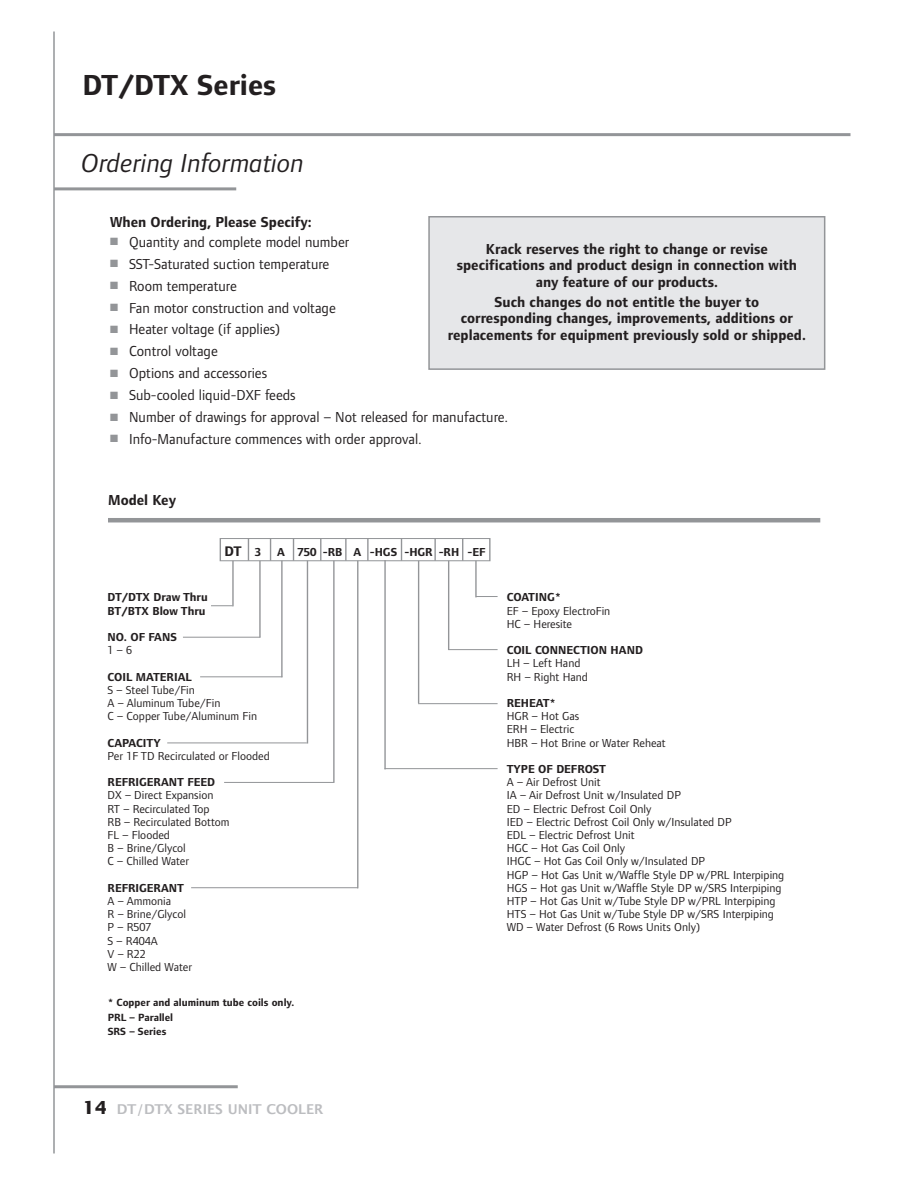
<style>
.page{position:relative;width:918px;height:1188px;background:#fff}
.page>*{position:absolute;margin:0;border:0;box-sizing:border-box;transform-origin:0 0}
.t1{font:700 30px "Foundry Form Sans";color:#231f20}
.t2{font:italic 27px "Foundry Form Sans";color:#231f20}
.t3{font:15px "Foundry Form Sans";color:#231f20}
.t4{font:700 15px/16.5px "Foundry Form Sans";color:#231f20;text-align:center}
.t5{font:700 14.4px "Foundry Form Sans";color:#231f20}
.t6{font:13.5px "Lucida San T Dem";color:#bcbdc0}
.t7{font:12px/13.2px "Foundry Form Sans";color:#231f20}
.t8{font:700 12px/13.2px "Foundry Form Sans";color:#231f20}
.t9{font:700 10.8px/14.4px "Foundry Form Sans";color:#231f20}
.s1{color:#939598}
.s2{font-size:12px}
.s3{font-family:"Lucida San T";font-weight:700;font-size:18px;color:#231f20}
</style>
<div class="page">
<hr style="left:54px;top:1085px;width:184px;height:3px;background:#939598">
<hr style="left:53px;top:32px;width:2px;height:1122px;background:#939598">
<hr style="left:54px;top:133px;width:796px;height:3px;background:#939598">
<hr style="left:54px;top:187px;width:182px;height:3px;background:#939598">
<hr style="left:108px;top:518px;width:712px;height:4px;background:#939598">
<div style="left:220px;top:538px;width:270px;height:23px;border:1px solid #939598"></div>
<svg style="left:248px;top:538px;width:1px;height:23px"></svg>
<svg style="left:270px;top:538px;width:1px;height:23px"></svg>
<svg style="left:293px;top:538px;width:1px;height:23px"></svg>
<svg style="left:320px;top:538px;width:1px;height:23px"></svg>
<svg style="left:345px;top:538px;width:1px;height:23px"></svg>
<svg style="left:367px;top:538px;width:1px;height:23px"></svg>
<svg style="left:401px;top:538px;width:1px;height:23px"></svg>
<svg style="left:435px;top:538px;width:1px;height:23px"></svg>
<svg style="left:462px;top:538px;width:1px;height:23px"></svg>
<svg style="left:211px;top:605px;width:21px;height:1px"></svg>
<hr style="left:232px;top:561px;width:2px;height:45px;background:#939598">
<hr style="left:183px;top:637px;width:77px;height:1px;background:#939598">
<hr style="left:259px;top:561px;width:2px;height:76px;background:#939598">
<hr style="left:200px;top:676px;width:82px;height:1px;background:#939598">
<hr style="left:281px;top:561px;width:1px;height:116px;background:#939598">
<hr style="left:167px;top:742px;width:140px;height:2px;background:#939598">
<hr style="left:307px;top:561px;width:1px;height:183px;background:#939598">
<hr style="left:224px;top:782px;width:110px;height:1px;background:#939598">
<hr style="left:333px;top:561px;width:1px;height:222px;background:#939598">
<hr style="left:191px;top:887px;width:167px;height:1px;background:#939598">
<hr style="left:357px;top:561px;width:1px;height:327px;background:#939598">
<hr style="left:384px;top:560px;width:2px;height:209px;background:#939598">
<hr style="left:418px;top:561px;width:1px;height:142px;background:#939598">
<svg style="left:477px;top:596px;width:21px;height:1px"></svg>
<hr style="left:448px;top:649px;width:50px;height:1px;background:#939598">
<hr style="left:418px;top:703px;width:80px;height:1px;background:#939598">
<hr style="left:385px;top:768px;width:113px;height:1px;background:#939598">
<hr style="left:448px;top:561px;width:1px;height:89px;background:#939598">
<hr style="left:475px;top:561px;width:2px;height:36px;background:#939598">
<div style="left:429px;top:217px;width:396px;height:152px;background:#e6e7e9"></div>
<div style="left:428px;top:216px;width:397px;height:154px;border:2px solid #939598"></div>
<h1 class="t1" style="left:82px;top:74px;width:195px">DT/DTX Series</h1>
<h2 class="t2" style="left:82px;top:147px;width:224px">Ordering Information</h2>
<p class="t4" style="left:110px;top:215px;width:203px">When Ordering, Please Specify:</p>
<p class="t3" style="left:110px;top:236px;width:240px"><span class="s1">■</span> Quantity and complete model number</p>
<p class="t3" style="left:110px;top:258px;width:221px"><span class="s1">■</span> SST-Saturated suction temperature</p>
<p class="t3" style="left:110px;top:280px;width:128px"><span class="s1">■</span> Room temperature</p>
<p class="t3" style="left:110px;top:302px;width:227px"><span class="s1">■</span> Fan motor construction and voltage</p>
<p class="t3" style="left:110px;top:324px;width:171px"><span class="s1">■</span> Heater voltage (if applies)</p>
<p class="t3" style="left:110px;top:346px;width:109px"><span class="s1">■</span> Control voltage</p>
<p class="t3" style="left:110px;top:368px;width:158px"><span class="s1">■</span> Options and accessories</p>
<p class="t3" style="left:110px;top:390px;width:187px"><span class="s1">■</span> Sub-cooled liquid-DXF feeds</p>
<p class="t3" style="left:110px;top:411px;width:400px"><span class="s1">■</span> Number of drawings for approval – Not released for manufacture.</p>
<p class="t3" style="left:110px;top:433px;width:313px"><span class="s1">■</span> Info-Manufacture commences with order approval.</p>
<p class="t4" style="left:457px;top:242px;width:342px">Krack reserves the right to change or revise specifications and product design in connection with any feature of our products.</p>
<p class="t4" style="left:448px;top:295px;width:360px">Such changes do not entitle the buyer to corresponding changes, improvements, additions or replacements for equipment previously sold or shipped.</p>
<p class="t4" style="left:108px;top:493px;width:70px">Model Key</p>
<p class="t5" style="left:225px;top:545px;width:38px">DT <span class="s2">3</span></p>
<p class="t8" style="left:277px;top:546px;width:210px">A 750 -RB A -HGS -HGR -RH -EF</p>
<p class="t8" style="left:108px;top:592px;width:102px">DT/DTX Draw Thru<br>BT/BTX Blow Thru</p>
<p class="t8" style="left:108px;top:631px;width:71px">NO. OF FANS</p>
<p class="t8" style="left:108px;top:671px;width:86px">COIL MATERIAL</p>
<p class="t7" style="left:126px;top:684px;width:133px">Steel Tube/Fin<br>Aluminum Tube/Fin<br>Copper Tube/Aluminum Fin</p>
<p class="t8" style="left:108px;top:737px;width:55px">CAPACITY</p>
<p class="t7" style="left:108px;top:750px;width:164px">Per 1F TD Recirculated or Flooded</p>
<p class="t8" style="left:108px;top:777px;width:109px">REFRIGERANT FEED</p>
<p class="t7" style="left:108px;top:790px;width:107px">DX – Direct Expansion</p>
<p class="t7" style="left:108px;top:803px;width:104px">RT – Recirculated Top</p>
<p class="t7" style="left:108px;top:816px;width:123px">RB – Recirculated Bottom</p>
<p class="t7" style="left:108px;top:829px;width:64px">FL – Flooded</p>
<p class="t7" style="left:127px;top:843px;width:61px">Brine/Glycol</p>
<p class="t7" style="left:127px;top:856px;width:64px">Chilled Water</p>
<p class="t8" style="left:108px;top:882px;width:78px">REFRIGERANT</p>
<p class="t7" style="left:127px;top:895px;width:46px">Ammonia</p>
<p class="t7" style="left:127px;top:909px;width:52px">Brine/Glyc</p>
<p class="t7" style="left:127px;top:922px;width:26px">R507</p>
<p class="t7" style="left:126px;top:935px;width:33px">R404A</p>
<p class="t7" style="left:127px;top:948px;width:20px">R22</p>
<p class="t7" style="left:108px;top:961px;width:86px">W Chilled Water</p>
<p class="t9" style="left:108px;top:997px;width:188px;text-indent:9px">Copper and aluminum tube coils only.<br>PRL – Parallel<br>SRS – Series</p>
<p class="t8" style="left:507px;top:592px;width:56px">COATING*</p>
<p class="t7" style="left:507px;top:605px;width:105px">EF – Epoxy ElectroFin<br>HC – Heresite</p>
<p class="t8" style="left:507px;top:645px;width:138px">COIL CONNECTION HAND</p>
<p class="t7" style="left:507px;top:658px;width:83px">LH – Left Hand<br>RH – Right Hand</p>
<p class="t8" style="left:507px;top:697px;width:51px">REHEAT*</p>
<p class="t7" style="left:507px;top:711px;width:161px">HGR – Hot Gas<br>ERH – Electric<br>HBR – Hot Brine or Water Reheat</p>
<p class="t8" style="left:507px;top:763px;width:101px">TYPE OF DEFROST</p>
<p class="t7" style="left:507px;top:777px;width:279px;text-indent:19px">Air Defrost Unit<br>IA – Air Defrost Unit w/Insulated DP<br>ED – Electric Defrost Coil Only<br>IED – Electric Defrost Coil Only w/Insulated DP<br>EDL – Electric Defrost Unit<br>HGC – Hot Gas Coil Only<br>IHGC – Hot Gas Coil Only w/Insulated DP<br>HGP – Hot Gas Unit w/Waffle Style DP w/PRL Interpiping HGS – Hot gas Unit w/Waffle Style DP w/SRS Interpiping HTP – Hot Gas Unit w/Tube Style DP w/PRL Interpiping HTS – Hot Gas Unit w/Tube Style DP w/SRS Interpiping WD – Water Defrost (6 Rows Units Only)</p>
<p class="t6" style="left:82px;top:1102px;width:243px"><span class="s3">14</span> DT/DTX SERIES UNIT COOLER</p>
</div>
